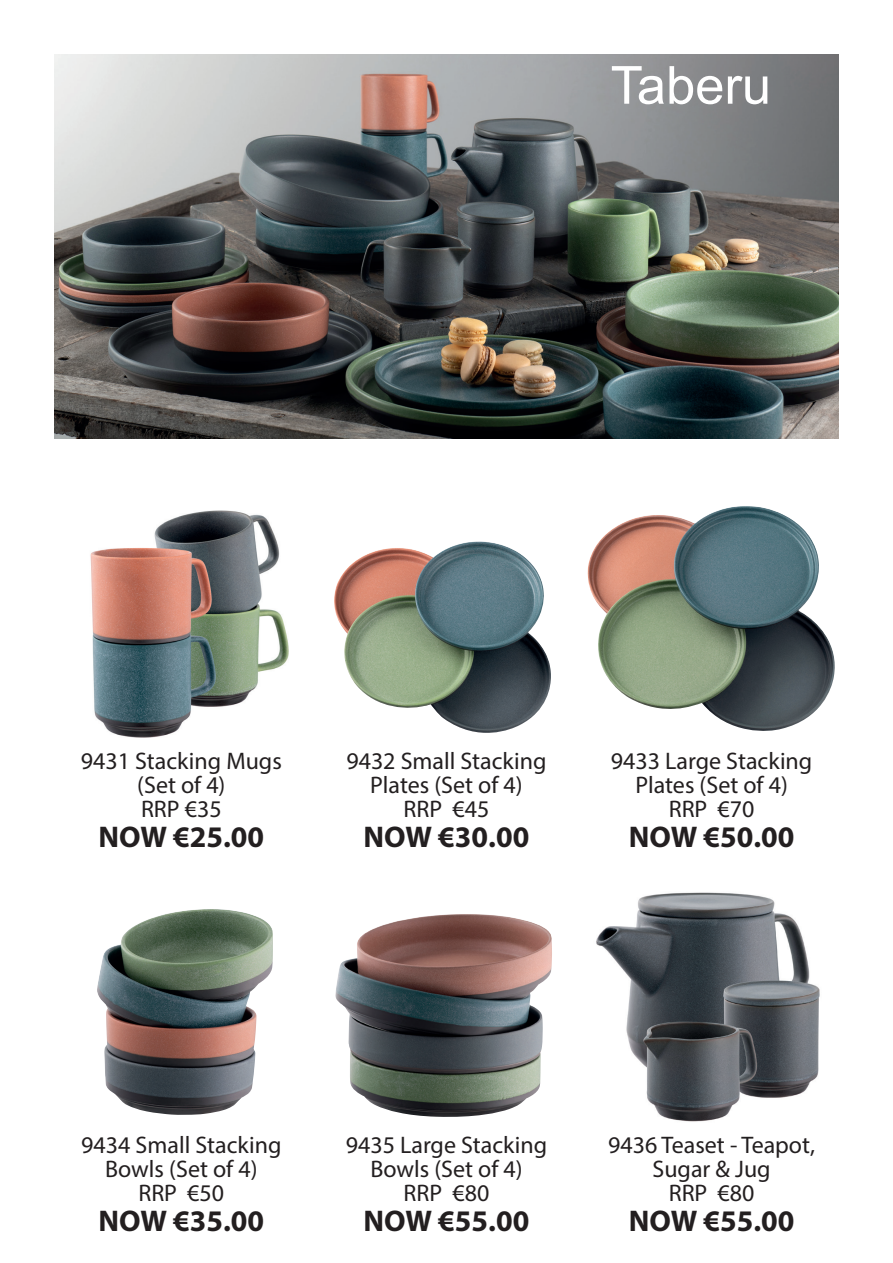
<style>
.page{position:relative;width:893px;height:1263px;background:#fff}
.page>*{position:absolute;margin:0;border:0;box-sizing:border-box;transform-origin:0 0}
.t1{font:52.5px "Arial";color:#fff}
.t2{font:700 30px "Myriad Pro";color:#231f20}
.t3{font:24px/24px "Myriad Pro";color:#231f20;text-align:center}
</style>
<div class="page">
<img style="left:90px;top:510px;width:199px;height:228px">
<img style="left:334px;top:541px;width:217px;height:192px">
<img style="left:587px;top:506px;width:248px;height:225px">
<img style="left:54px;top:54px;width:785px;height:384px">
<img style="left:97px;top:909px;width:176px;height:206px">
<img style="left:335px;top:914px;width:217px;height:203px">
<img style="left:596px;top:892px;width:224px;height:230px">
<h1 class="t1" style="left:611px;top:49px;width:162px">Taberu</h1>
<p class="t3" style="left:81px;top:748px;width:202px">9431 Stacking Mugs (Set of 4)<br>RRP €35</p>
<p class="t2" style="left:98px;top:817px;width:167px">NOW €25.00</p>
<p class="t3" style="left:346px;top:748px;width:202px">9432 Small Stacking<br>Plates (Set of 4)<br>RRP €45</p>
<p class="t2" style="left:364px;top:817px;width:167px">NOW €30.00</p>
<p class="t3" style="left:611px;top:748px;width:203px">9433 Large Stacking<br>Plates (Set of 4)<br>RRP €70</p>
<p class="t2" style="left:629px;top:817px;width:167px">NOW €50.00</p>
<p class="t3" style="left:81px;top:1132px;width:202px">9434 Small Stacking<br>Bowls (Set of 4)<br>RRP €50</p>
<p class="t2" style="left:98px;top:1201px;width:167px">NOW €35.00</p>
<p class="t3" style="left:346px;top:1132px;width:203px">9435 Large Stacking<br>Bowls (Set of 4)<br>RRP €80</p>
<p class="t2" style="left:364px;top:1201px;width:167px">NOW €55.00</p>
<p class="t3" style="left:608px;top:1132px;width:208px">9436 Teaset - Teapot,<br>Sugar &amp; Jug<br>RRP €80</p>
<p class="t2" style="left:629px;top:1201px;width:167px">NOW €55.00</p>
</div>
